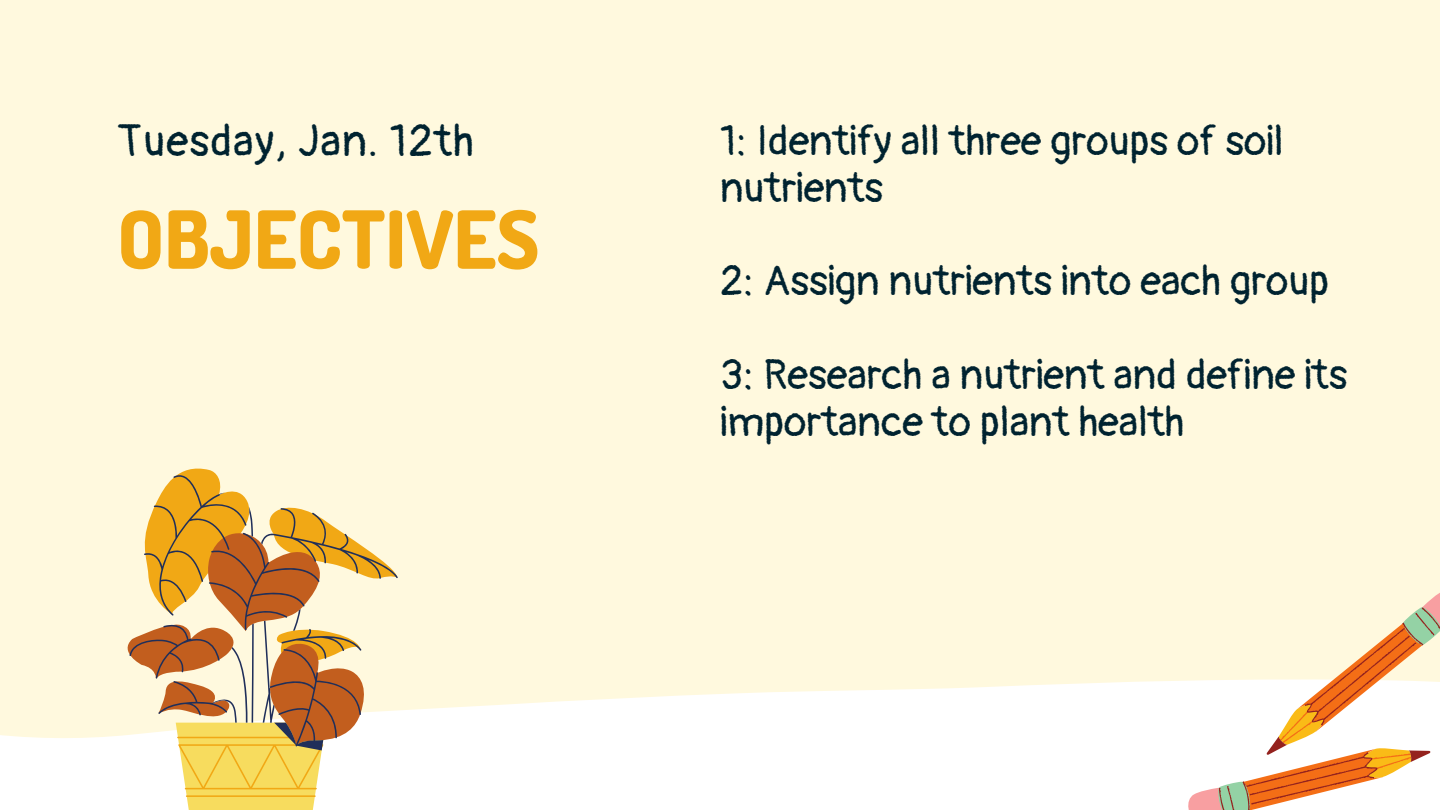
<style>
.page{position:relative;width:1440px;height:810px;background:#fff}
.page>*{position:absolute;margin:0;border:0;box-sizing:border-box;transform-origin:0 0}
.t1{font:800 80px "Dosis";color:#f1a815}
.t2{font:44.2px "Pangolin";letter-spacing:.025em;color:#002330}
.t3{font:41.7px/46.9px "Pangolin";color:#002330}
</style>
<div class="page">
<div style="left:0;top:0;width:1440px;height:738px;background:#fff9de"></div>
<div style="left:137px;top:462px;width:260px;height:13px;background:#fff9de"></div>
<svg style="left:179px;top:750px;width:143px;height:60px;background:#f6d962"></svg>
<div style="left:118px;top:529px;width:11px;height:209px;background:#fff9de"></div>
<svg style="left:129px;top:475px;width:269px;height:275px;background:#e2ba81"></svg>
<svg style="left:1183px;top:561px;width:257px;height:249px;fill:#fff9de"></svg>
<svg style="left:1213px;top:586px;width:227px;height:224px"></svg>
<svg style="left:1216px;top:588px;width:224px;height:222px"></svg>
<p class="t2" style="left:118px;top:115px;width:358px">Tuesday, Jan. 12th</p>
<p class="t3" style="left:720px;top:118px;width:565px">1: Identify all three groups of soil nutrients</p>
<p class="t1" style="left:118px;top:187px;width:423px">OBJECTIVES</p>
<p class="t3" style="left:720px;top:259px;width:611px">2: Assign nutrients into each group</p>
<p class="t3" style="left:720px;top:353px;width:629px">3: Research a nutrient and define its importance to plant health</p>
</div>
